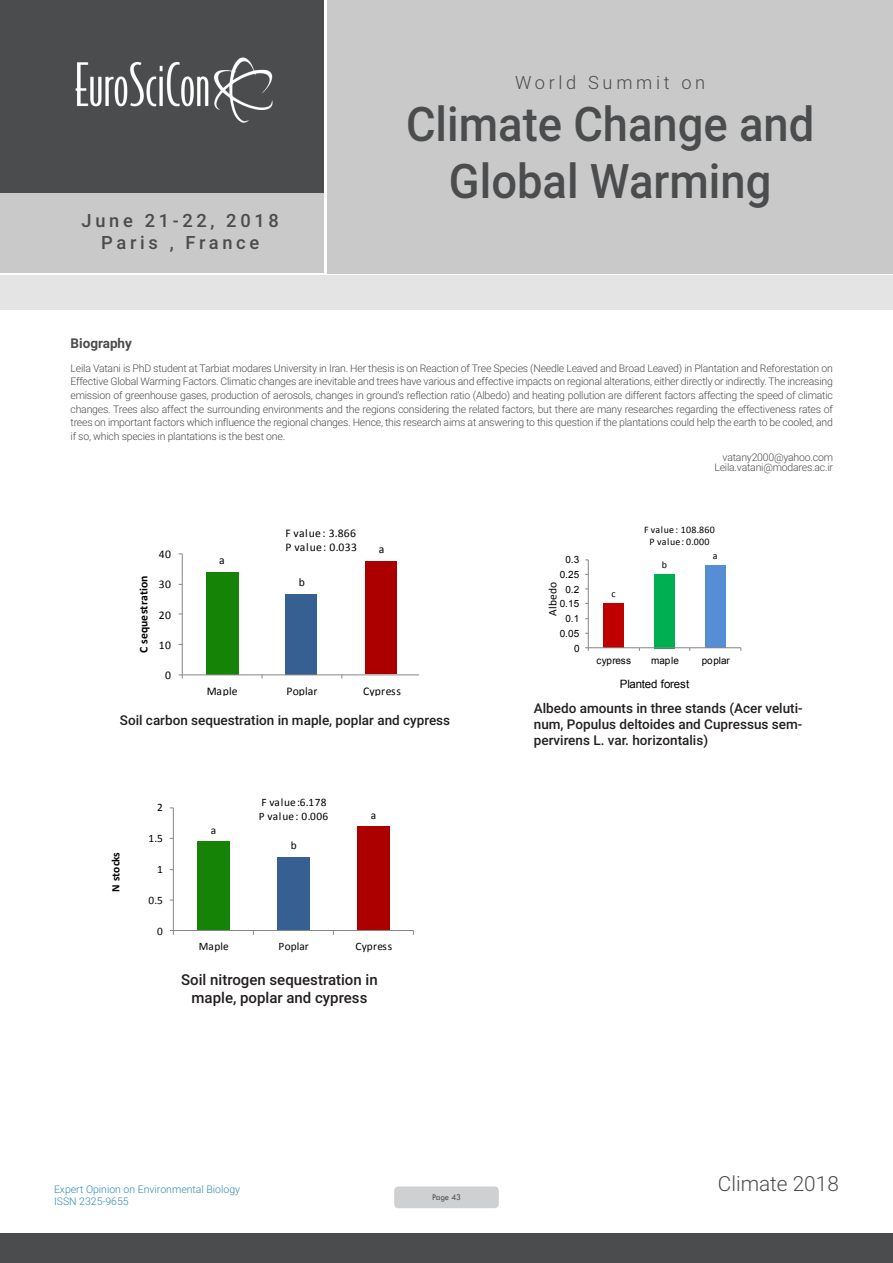
<style>
.page{position:relative;width:893px;height:1263px;background:#fff}
.page>*{position:absolute;margin:0;border:0;box-sizing:border-box;transform-origin:0 0}
.t1{font:500 47.7px/57.2px "Roboto";color:#4b4c4d;text-align:center;scale:.95 1}
.t2{font:300 20.85px "Roboto";color:#4b4c4d}
.t3{font:500 18.3px/21.9px "Roboto";letter-spacing:.2em;color:#4b4c4d;text-align:center}
.t4{font:300 18.3px "Roboto";letter-spacing:.2em;color:#4b4c4d}
.t5{font:500 15px "Roboto";color:#231f20}
.t6{font:500 13.5px/16.2px "Roboto";color:#231f20;text-align:justify}
.Abstract{font:700 13.5px "Roboto";color:#4b4c4d}
.t7{font:11.7px/14.4px "Calibri";letter-spacing:.02em;color:#000}
.t8{font:700 11.7px "Calibri";color:#000}
.t9{font:11.55px "Arial";letter-spacing:-.02em;color:#000}
.t10{font:11.55px "Calibri";letter-spacing:.02em;color:#000}
.t11{font:11.4px/14px "Calibri";letter-spacing:.015em;color:#000}
.t12{font:700 11.4px "Calibri";letter-spacing:-.015em;color:#000}
.Biography{font:300 10.5px/13.5px "Roboto";letter-spacing:-.02em;color:#4b4c4d;text-align:justify}
.t13{font:300 10.5px/12.6px "Roboto";color:#2d8bb3}
.t14{font:9.9px "Arial";letter-spacing:-.02em;color:#000}
.t15{font:9.9px/12.3px "Calibri";letter-spacing:.03em;color:#000;text-align:center}
.t16{font:9.9px "Arial";letter-spacing:.01em;color:#000}
.t17{font:9px "Tw Cen";letter-spacing:-.02em;color:#4b4c4d;scale:.95 1}
</style>
<div class="page">
<div style="left:0;top:0;width:323px;height:193px;background:#4b4c4d"></div>
<div style="left:1px;top:193px;width:323px;height:80px;background:#c9c9c9"></div>
<div style="left:327px;top:0;width:566px;height:273px;background:#c9c9c9"></div>
<img style="left:75px;top:57px;width:198px;height:66px">
<div style="left:0;top:1233px;width:893px;height:30px;background:#4b4c4d"></div>
<div style="left:1px;top:275px;width:892px;height:35px;background:#e4e4e4"></div>
<div style="left:394px;top:1186px;width:105px;height:22px;background:#cfd0d2;border-radius:4px"></div>
<div style="left:206px;top:572px;width:32px;height:102px;background:#158406"></div>
<div style="left:286px;top:594px;width:31px;height:80px;background:#376092"></div>
<div style="left:366px;top:561px;width:31px;height:113px;background:#ac0000"></div>
<hr style="left:182px;top:554px;width:1px;height:121px;background:#868686">
<hr style="left:182px;top:674px;width:236px;height:1px;background:#868686">
<svg style="left:179px;top:674px;width:4px;height:4px"></svg>
<div style="left:603px;top:604px;width:21px;height:44px;background:#c00000"></div>
<div style="left:654px;top:574px;width:21px;height:74px;background:#00b050"></div>
<div style="left:705px;top:566px;width:21px;height:82px;background:#558ed5"></div>
<hr style="left:588px;top:560px;width:1px;height:88px;background:#868686">
<hr style="left:588px;top:647px;width:153px;height:1px;background:#868686">
<svg style="left:585px;top:647px;width:4px;height:4px"></svg>
<div style="left:277px;top:857px;width:32px;height:74px;background:#376092"></div>
<div style="left:357px;top:826px;width:32px;height:105px;background:#ac0000"></div>
<div style="left:197px;top:841px;width:32px;height:90px;background:#158406"></div>
<hr style="left:173px;top:808px;width:1px;height:122px;background:#868686">
<hr style="left:173px;top:930px;width:240px;height:1px;background:#868686">
<h3 class="t3" style="left:82px;top:209px;width:199px">June 21-22, 2018<br>Paris , France</h3>
<h3 class="t4" style="left:515px;top:69px;width:192px">World Summit on</h3>
<h1 class="t1" style="left:406px;top:94px;width:431px">Climate Change and<br>Global Warming</h1>
<p class="Abstract" style="left:71px;top:334px;width:63px">Biography</p>
<p class="Biography" style="left:71px;top:361px;width:764px">Leila Vatani is PhD student at Tarbiat modares University in Iran. Her thesis is on Reaction of Tree Species (Needle Leaved and Broad Leaved) in Plantation and Reforestation on Effective Global Warming Factors. Climatic changes are inevitable and trees have various and effective impacts on regional alterations, either directly or indirectly. The increasing emission of greenhouse gases, production of aerosols, changes in ground's reflection ratio (Albedo) and heating pollution are different factors affecting the speed of climatic changes. Trees also affect the surrounding environments and the regions considering the related factors, but there are many researches regarding the effectiveness rates of trees on important factors which influence the regional changes. Hence, this research aims at answering to this question if the plantations could help the earth to be cooled, and if so, which species in plantations is the best one.</p>
<p class="Biography" style="left:723px;top:450px;width:112px">vatany2000@yahoo.com</p>
<p class="Biography" style="left:714px;top:461px;width:120px">Leila.vatani@modares.ac.ir</p>
<p class="t8" style="left:136px;top:653px;width:79px;rotate:-90deg">C sequestration</p>
<p class="t7" style="left:159px;top:547px;width:14px">40</p>
<p class="t7" style="left:159px;top:577px;width:14px">30</p>
<p class="t7" style="left:159px;top:607px;width:14px">20</p>
<p class="t7" style="left:159px;top:638px;width:14px">10</p>
<p class="t7" style="left:165px;top:668px;width:7px">0</p>
<p class="t7" style="left:219px;top:553px;width:7px">a</p>
<p class="t7" style="left:285px;top:526px;width:73px">F value : 3.866<br>P value : 0.033</p>
<p class="t7" style="left:299px;top:575px;width:8px">b</p>
<p class="t7" style="left:379px;top:542px;width:7px">a</p>
<p class="t7" style="left:207px;top:683px;width:32px">Maple</p>
<p class="t7" style="left:286px;top:683px;width:33px">Poplar</p>
<p class="t7" style="left:363px;top:683px;width:39px">Cypress</p>
<p class="t6" style="left:120px;top:711px;width:332px">Soil carbon sequestration in maple, poplar and cypress</p>
<p class="t12" style="left:108px;top:892px;width:41px;rotate:-90deg">N stocks</p>
<p class="t11" style="left:157px;top:801px;width:7px">2</p>
<p class="t11" style="left:148px;top:831px;width:16px">1.5</p>
<p class="t11" style="left:157px;top:862px;width:7px">1</p>
<p class="t11" style="left:148px;top:893px;width:16px">0.5</p>
<p class="t11" style="left:157px;top:924px;width:7px">0</p>
<p class="t11" style="left:211px;top:823px;width:7px">a</p>
<p class="t11" style="left:259px;top:795px;width:71px">F value :6.178<br>P value : 0.006</p>
<p class="t11" style="left:291px;top:838px;width:7px">b</p>
<p class="t11" style="left:371px;top:808px;width:7px">a</p>
<p class="t11" style="left:199px;top:939px;width:32px">Maple</p>
<p class="t11" style="left:279px;top:939px;width:32px">Poplar</p>
<p class="t11" style="left:356px;top:939px;width:38px">Cypress</p>
<p class="t5" style="left:181px;top:969px;width:198px">Soil nitrogen sequestration in</p>
<p class="t5" style="left:192px;top:987px;width:177px">maple, poplar and cypress</p>
<p class="t13" style="left:54px;top:1182px;width:188px">Expert Opinion on Environmental Biology<br>ISSN 2325-9655</p>
<p class="t17" style="left:432px;top:1192px;width:32px">Page 43</p>
<p class="t14" style="left:566px;top:554px;width:15px">0.3</p>
<p class="t14" style="left:560px;top:569px;width:21px">0.25</p>
<p class="t10" style="left:545px;top:616px;width:36px;rotate:-90deg">Albedo</p>
<p class="t14" style="left:566px;top:583px;width:15px">0.2</p>
<p class="t14" style="left:560px;top:598px;width:21px">0.15</p>
<p class="t14" style="left:566px;top:613px;width:15px">0.1</p>
<p class="t14" style="left:560px;top:628px;width:21px">0.05</p>
<p class="t14" style="left:574px;top:643px;width:7px">0</p>
<p class="t15" style="left:644px;top:524px;width:72px">F value : 108.860<br>P value : 0.000</p>
<p class="t15" style="left:611px;top:588px;width:6px">c</p>
<p class="t15" style="left:662px;top:558px;width:7px">b</p>
<p class="t15" style="left:713px;top:549px;width:6px">a</p>
<p class="t16" style="left:596px;top:655px;width:36px">cypress</p>
<p class="t14" style="left:651px;top:655px;width:29px">maple</p>
<p class="t14" style="left:702px;top:655px;width:29px">poplar</p>
<p class="t9" style="left:620px;top:677px;width:71px">Planted forest</p>
<p class="t6" style="left:534px;top:699px;width:270px">Albedo amounts in three stands (Acer veluti&shy;num, Populus deltoides and Cupressus sem&shy;pervirens L. var. horizontalis)</p>
<h2 class="t2" style="left:718px;top:1169px;width:123px">Climate 2018</h2>
</div>
